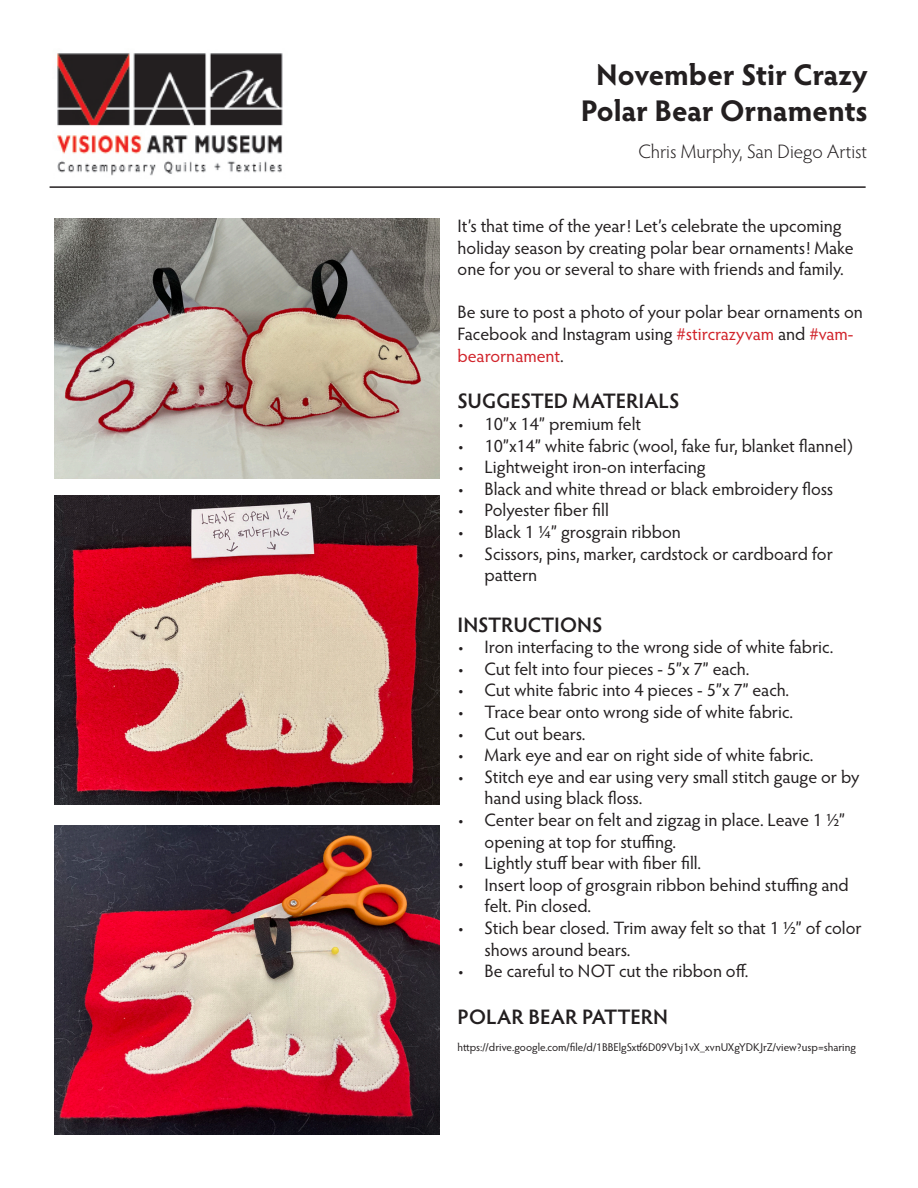
<style>
.page{position:relative;width:918px;height:1188px;background:#fff}
.page>*{position:absolute;margin:0;border:0;box-sizing:border-box;transform-origin:0 0}
.t1{font:700 30px "Hypatia Sans Pro";letter-spacing:-.005em;color:#231f20}
.t2{font:600 21px "Hypatia Sans Pro";letter-spacing:-.005em;color:#231f20}
.t3{font:300 19.5px "Hypatia Sans Pro";color:#231f20}
.t4{font:18px/21.6px "Hypatia Sans Pro";letter-spacing:-.005em;color:#231f20}
.t5{font:11.25px "Hypatia Sans Pro";color:#231f20}
.s1{color:#d1232a}
</style>
<div class="page">
<img style="left:57px;top:53px;width:226px;height:123px">
<hr style="left:50px;top:186px;width:816px;height:2px;background:#231f20">
<img style="left:54px;top:219px;width:386px;height:259px">
<img style="left:54px;top:495px;width:386px;height:309px">
<img style="left:54px;top:826px;width:386px;height:309px">
<p class="t1" style="left:596px;top:54px;width:273px">November Stir Crazy</p>
<p class="t1" style="left:581px;top:90px;width:289px">Polar Bear Ornaments</p>
<p class="t3" style="left:638px;top:139px;width:230px">Chris Murphy, San Diego Artist</p>
<p class="t4" style="left:458px;top:214px;width:398px">It’s that time of the year! Let’s celebrate the upcoming holiday season by creating polar bear ornaments! Make one for you or several to share with friends and family.</p>
<p class="t4" style="left:458px;top:301px;width:407px">Be sure to post a photo of your polar bear ornaments on<br>Facebook and Instagram using <span class="s1">#stircrazyvam</span> and <span class="s1">#vam&shy;bearornament</span>.</p>
<p class="t2" style="left:458px;top:387px;width:223px">SUGGESTED MATERIALS</p>
<p class="t4" style="left:458px;top:412px;width:185px">• 10”x 14” premium felt</p>
<p class="t4" style="left:458px;top:434px;width:397px">• 10”x14” white fabric (wool, fake fur, blanket flannel)</p>
<p class="t4" style="left:458px;top:456px;width:250px">• Lightweight iron-on interfacing</p>
<p class="t4" style="left:458px;top:477px;width:377px">• Black and white thread or black embroidery floss</p>
<p class="t4" style="left:458px;top:499px;width:153px">• Polyester fiber fill</p>
<p class="t4" style="left:458px;top:520px;width:225px">• Black 1 ¼” grosgrain ribbon</p>
<p class="t4" style="left:485px;top:542px;width:350px;text-indent:-27px">• Scissors, pins, marker, cardstock or cardboard for pattern</p>
<p class="t2" style="left:458px;top:610px;width:146px">INSTRUCTIONS</p>
<p class="t4" style="left:458px;top:636px;width:377px">• Iron interfacing to the wrong side of white fabric.</p>
<p class="t4" style="left:458px;top:657px;width:293px">• Cut felt into four pieces - 5”x 7” each.</p>
<p class="t4" style="left:458px;top:679px;width:333px">• Cut white fabric into 4 pieces - 5”x 7” each.</p>
<p class="t4" style="left:458px;top:700px;width:337px">• Trace bear onto wrong side of white fabric.</p>
<p class="t4" style="left:458px;top:722px;width:129px">• Cut out bears.</p>
<p class="t4" style="left:458px;top:744px;width:357px">• Mark eye and ear on right side of white fabric.</p>
<p class="t4" style="left:485px;top:765px;width:376px;text-indent:-27px">• Stitch eye and ear using very small stitch gauge or by hand using black floss.</p>
<p class="t4" style="left:485px;top:808px;width:362px;text-indent:-27px">• Center bear on felt and zigzag in place. Leave 1 ½” opening at top for stuffing.</p>
<p class="t4" style="left:458px;top:852px;width:245px">• Lightly stuff bear with fiber fill.</p>
<p class="t4" style="left:485px;top:873px;width:366px;text-indent:-27px">• Insert loop of grosgrain ribbon behind stuffing and felt. Pin closed.</p>
<p class="t4" style="left:485px;top:916px;width:379px;text-indent:-27px">• Stich bear closed. Trim away felt so that 1 ½” of color shows around bears.</p>
<p class="t4" style="left:458px;top:960px;width:292px">• Be careful to NOT cut the ribbon off.</p>
<p class="t2" style="left:458px;top:1002px;width:212px">POLAR BEAR PATTERN</p>
<p class="t5" style="left:458px;top:1040px;width:400px">https://drive.google.com/file/d/1BBElgSxtf6D09Vbj1vX_xvnUXgYDKJrZ/view?usp=sharing</p>
</div>
